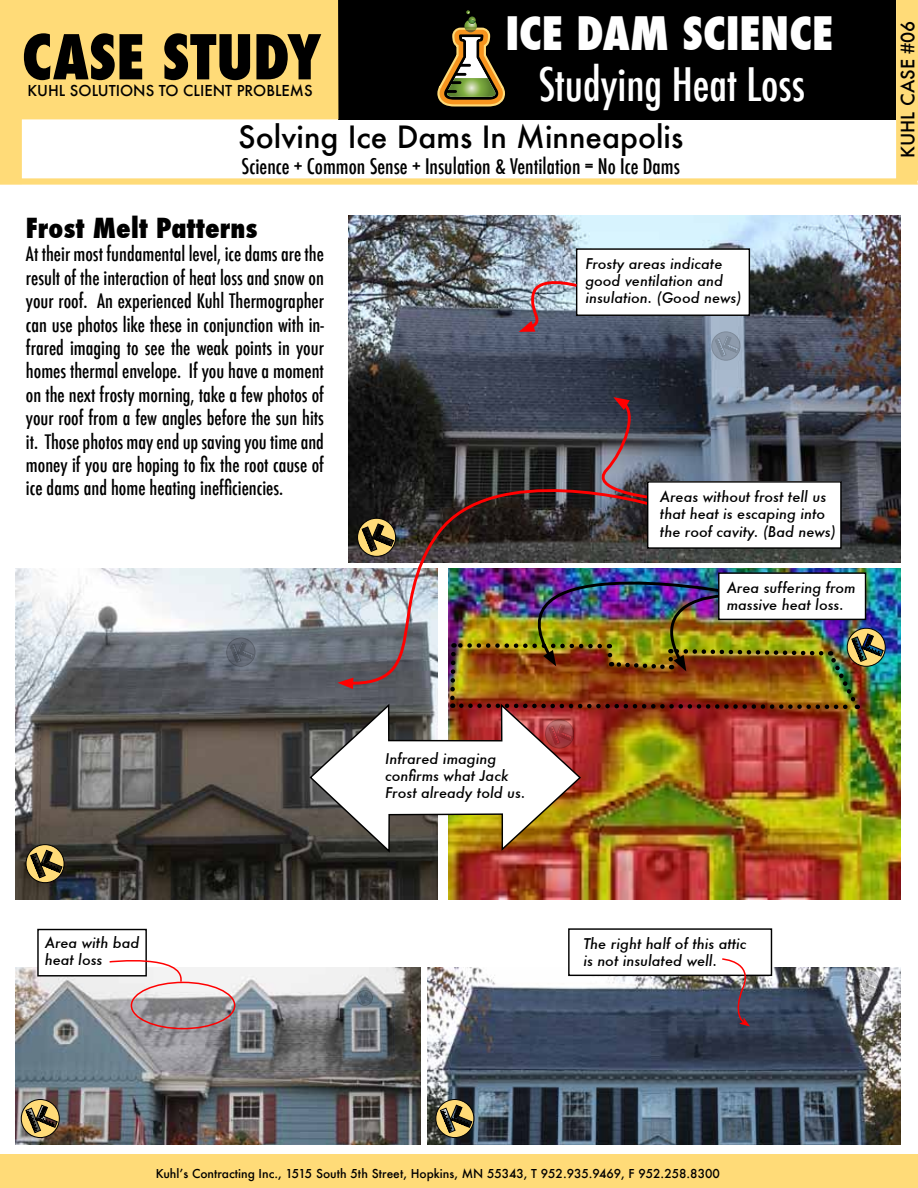
<style>
.page{position:relative;width:918px;height:1188px;background:#fff}
.page>*{position:absolute;margin:0;border:0;box-sizing:border-box;transform-origin:0 0}
.t1{font:800 condensed 60px "Futura";color:#000}
.t2{font:500 condensed 45px "Futura";color:#fff}
.t3{font:800 condensed 45px "Futura";color:#fff}
.t4{font:500 30px "Futura";color:#000}
.t5{font:800 condensed 27px "Futura";color:#000}
.t6{font:500 condensed 21px "Futura";color:#000}
.t7{font:500 condensed 19.5px/23.4px "Futura";color:#000;text-align:justify}
.t8{font:500 18px "Futura";color:#000}
.t9{font:500 14.7px "Futura";color:#000}
.t10{font:italic 500 14.4px/17.4px "Futura";color:#000}
.t11{font:500 12px "Futura";color:#000}
</style>
<div class="page">
<div style="left:338px;top:0;width:558px;height:119px;background:#000"></div>
<div style="left:0;top:0;width:338px;height:119px;background:#ffdb78"></div>
<div style="left:0;top:115px;width:22px;height:69px;background:#ffdb78"></div>
<div style="left:896px;top:0;width:22px;height:181px;background:#ffdb78"></div>
<svg style="left:0;top:178px;width:918px;height:7px;background:#ffde86"></svg>
<div style="left:0;top:1154px;width:918px;height:34px;background:#ffdb78"></div>
<img style="left:15px;top:968px;width:405px;height:177px">
<img style="left:15px;top:569px;width:423px;height:331px">
<img style="left:428px;top:968px;width:472px;height:177px">
<img style="left:348px;top:216px;width:552px;height:347px">
<div style="left:577px;top:249px;width:172px;height:66px;background:#fff"></div>
<div style="left:576px;top:248px;width:174px;height:68px;border:1px solid #000"></div>
<svg style="left:519px;top:275px;width:60px;height:57px;background:#938997"></svg>
<svg style="left:589px;top:397px;width:61px;height:62px;background:#524754"></svg>
<img style="left:449px;top:569px;width:451px;height:330px">
<svg style="left:348px;top:459px;width:304px;height:59px;background:#392f31"></svg>
<div style="left:38px;top:930px;width:108px;height:46px;background:#fff"></div>
<div style="left:37px;top:929px;width:110px;height:48px;border:1px solid #000"></div>
<div style="left:569px;top:929px;width:202px;height:46px;background:#fff"></div>
<div style="left:568px;top:928px;width:204px;height:48px;border:1px solid #000"></div>
<div style="left:648px;top:482px;width:193px;height:66px;background:#fff"></div>
<div style="left:647px;top:481px;width:195px;height:68px;border:1px solid #000"></div>
<svg style="left:437px;top:10px;width:68px;height:97px"></svg>
<svg style="left:721px;top:958px;width:33px;height:69px"></svg>
<div style="left:131px;top:982px;width:104px;height:47px;border:2px solid #f00;border-radius:50%"></div>
<svg style="left:108px;top:954px;width:77px;height:29px"></svg>
<svg style="left:26px;top:844px;width:38px;height:39px"></svg>
<svg style="left:21px;top:1099px;width:38px;height:39px"></svg>
<svg style="left:436px;top:1099px;width:38px;height:39px"></svg>
<svg style="left:712px;top:332px;width:28px;height:28px"></svg>
<img style="left:308px;top:518px;width:577px;height:336px">
<svg style="left:227px;top:638px;width:28px;height:28px"></svg>
<svg style="left:852px;top:971px;width:29px;height:28px"></svg>
<svg style="left:357px;top:990px;width:16px;height:15px"></svg>
<h1 class="t1" style="left:22px;top:16px;width:301px">CASE STUDY</h1>
<p class="t9" style="left:28px;top:80px;width:287px">KUHL SOLUTIONS TO CLIENT PROBLEMS</p>
<h2 class="t3" style="left:505px;top:3px;width:329px">ICE DAM SCIENCE</h2>
<h2 class="t2" style="left:538px;top:56px;width:268px">Studying Heat Loss</h2>
<h3 class="t4" style="left:238px;top:116px;width:446px">Solving Ice Dams In Minneapolis</h3>
<p class="t6" style="left:242px;top:153px;width:440px">Science + Common Sense + Insulation &amp; Ventilation = No Ice Dams</p>
<h3 class="t5" style="left:26px;top:210px;width:233px">Frost Melt Patterns</h3>
<p class="t7" style="left:26px;top:243px;width:300px">At their most fundamental level, ice dams are the result of the interaction of heat loss and snow on your roof. An experienced Kuhl Thermographer can use photos like these in conjunction with in&shy;frared imaging to see the weak points in your homes thermal envelope. If you have a moment on the next frosty morning, take a few photos of your roof from a few angles before the sun hits it. Those photos may end up saving you time and money if you are hoping to fix the root cause of ice dams and home heating inefficiencies.</p>
<p class="t10" style="left:585px;top:254px;width:157px">Frosty areas indicate good ventilation and insulation. (Good news)</p>
<p class="t10" style="left:660px;top:488px;width:177px">Areas without frost tell us that heat is escaping into the roof cavity. (Bad news)</p>
<p class="t10" style="left:727px;top:579px;width:131px">Area suffering from massive heat loss.</p>
<p class="t8" style="left:896px;top:158px;width:139px;rotate:-90deg">KUHL CASE #06</p>
<p class="t10" style="left:385px;top:749px;width:142px">Infrared imaging confirms what Jack<br>Frost already told us.</p>
<p class="t10" style="left:45px;top:934px;width:96px">Area with bad heat loss</p>
<p class="t10" style="left:583px;top:935px;width:165px">The right half of this attic is not insulated well.</p>
<p class="t11" style="left:156px;top:1165px;width:566px">Kuhl’s Contracting Inc., 1515 South 5th Street, Hopkins, MN 55343, T 952.935.9469, F 952.258.8300</p>
</div>
